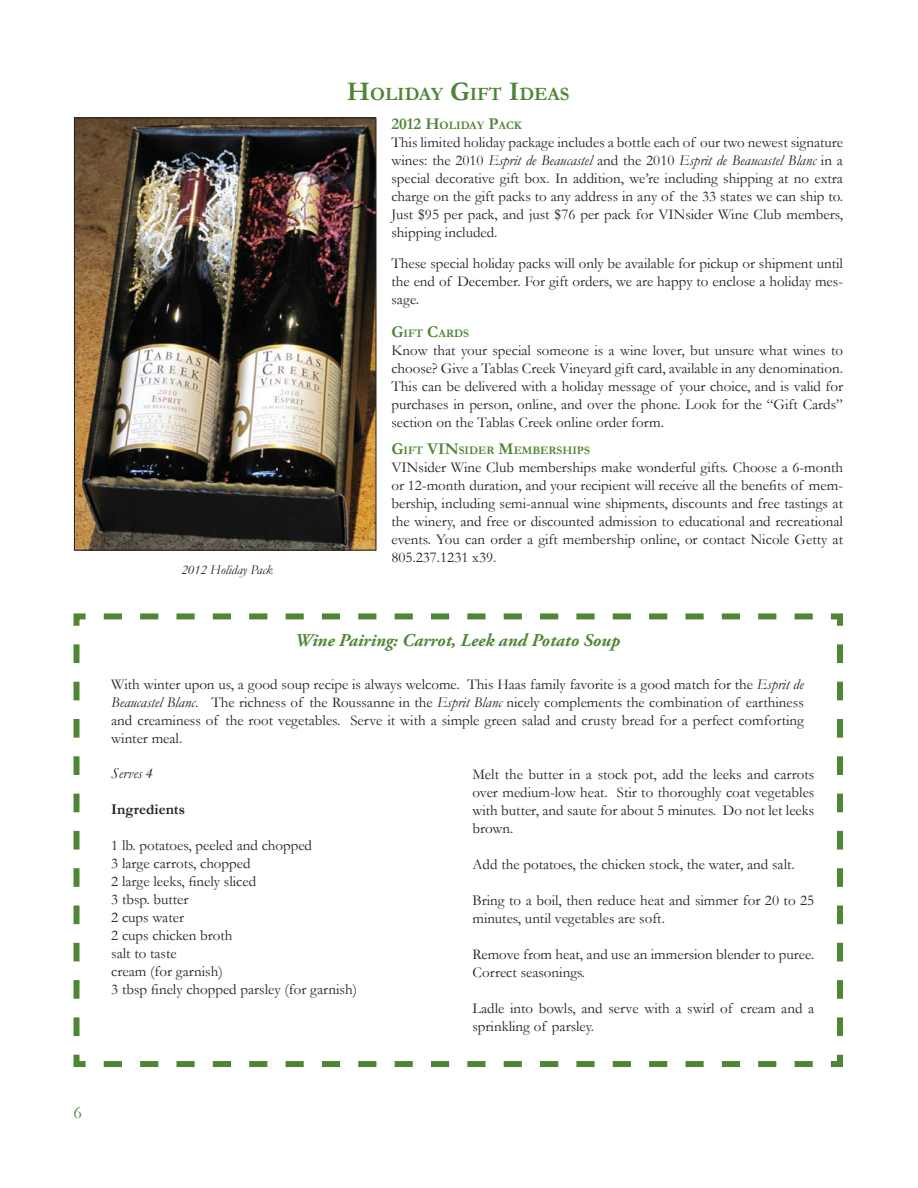
<style>
.page{position:relative;width:918px;height:1188px;background:#fff}
.page>*{position:absolute;margin:0;border:0;box-sizing:border-box;transform-origin:0 0}
.t1{font:700 18.9px "Garamond";color:#4f8636}
.t2{font:italic 700 18px "Adobe Garamond Pro";color:#4f8636}
.t3{font:18px "Garamond";color:#4f8636}
.t4{font:15px/18px "Garamond";color:#231f20;text-align:justify}
.t5{font:700 15px "Garamond";color:#231f20}
.t6{font:italic 15px "Garamond";color:#231f20}
.t7{font:italic 13.5px "Garamond";color:#231f20}
.t8{font:700 11.55px "Garamond";color:#4f8636}
.s1{font-size:27px}
.s2{font-size:16.5px}
.s3{font-style:italic}
</style>
<div class="page">
<svg style="left:73px;top:644px;width:13px;height:423px"></svg>
<svg style="left:104px;top:1054px;width:739px;height:13px"></svg>
<svg style="left:830px;top:613px;width:13px;height:423px"></svg>
<svg style="left:73px;top:613px;width:740px;height:13px"></svg>
<img style="left:76px;top:120px;width:298px;height:428px">
<div style="left:74px;top:118px;width:302px;height:432px;border:1px solid #231f20"></div>
<p class="t3" style="left:74px;top:1102px;width:10px">6</p>
<p class="t1" style="left:347px;top:84px;width:224px"><span class="s1">H</span>OLIDAY <span class="s1">G</span>IFT <span class="s1">I</span>DEAS</p>
<p class="t7" style="left:182px;top:563px;width:93px">2012 Holiday Pack</p>
<p class="t8" style="left:392px;top:119px;width:132px"><span class="s2">2012 H</span>OLIDAY <span class="s2">P</span>ACK</p>
<p class="t4" style="left:392px;top:133px;width:453px">This limited holiday package includes a bottle each of our two newest signature wines: the 2010 <span class="s3">Esprit de Beaucastel</span> and the 2010 <span class="s3">Esprit de Beaucastel Blanc</span> in a special decorative gift box. In addition, we’re including shipping at no extra charge on the gift packs to any address in any of the 33 states we can ship to.<br>Just $95 per pack, and just $76 per pack for VINsider Wine Club members, shipping included.</p>
<p class="t4" style="left:392px;top:255px;width:453px">These special holiday packs will only be available for pickup or shipment until the end of December. For gift orders, we are happy to enclose a holiday mes&shy;sage.</p>
<p class="t8" style="left:392px;top:327px;width:79px"><span class="s2">G</span>IFT <span class="s2">C</span>ARDS</p>
<p class="t4" style="left:392px;top:342px;width:453px">Know that your special someone is a wine lover, but unsure what wines to choose? Give a Tablas Creek Vineyard gift card, available in any denomination.<br>This can be delivered with a holiday message of your choice, and is valid for purchases in person, online, and over the phone. Look for the “Gift Cards” section on the Tablas Creek online order form.</p>
<p class="t8" style="left:392px;top:444px;width:200px"><span class="s2">G</span>IFT <span class="s2">VIN</span>SIDER <span class="s2">M</span>EMBERSHIPS</p>
<p class="t4" style="left:391px;top:459px;width:453px">VINsider Wine Club memberships make wonderful gifts. Choose a 6-month or 12-month duration, and your recipient will receive all the benefits of mem&shy;bership, including semi-annual wine shipments, discounts and free tastings at the winery, and free or discounted admission to educational and recreational events. You can order a gift membership online, or contact Nicole Getty at 805.237.1231 x39.</p>
<p class="t2" style="left:295px;top:633px;width:327px">Wine Pairing: Carrot, Leek and Potato Soup</p>
<p class="t4" style="left:111px;top:675px;width:694px">With winter upon us, a good soup recipe is always welcome. This Haas family favorite is a good match for the <span class="s3">Esprit de Beaucastel Blanc</span>. The richness of the Roussanne in the <span class="s3">Esprit Blanc</span> nicely complements the combination of earthiness and creaminess of the root vegetables. Serve it with a simple green salad and crusty bread for a perfect comforting winter meal.</p>
<p class="t6" style="left:111px;top:765px;width:43px">Serves 4</p>
<p class="t5" style="left:111px;top:801px;width:75px">Ingredients</p>
<p class="t4" style="left:111px;top:836px;width:247px;text-align:left">1 lb. potatoes, peeled and chopped<br>3 large carrots, chopped<br>2 large leeks, finely sliced<br>3 tbsp. butter<br>2 cups water<br>2 cups chicken broth<br>salt to taste<br>cream (for garnish)<br>3 tbsp finely chopped parsley (for garnish)</p>
<p class="t4" style="left:473px;top:766px;width:343px">Melt the butter in a stock pot, add the leeks and carrots over medium-low heat. Stir to thoroughly coat vegetables with butter, and saute for about 5 minutes. Do not let leeks brown.</p>
<p class="t4" style="left:473px;top:856px;width:324px">Add the potatoes, the chicken stock, the water, and salt.</p>
<p class="t4" style="left:473px;top:892px;width:343px">Bring to a boil, then reduce heat and simmer for 20 to 25 minutes, until vegetables are soft.</p>
<p class="t4" style="left:473px;top:946px;width:343px">Remove from heat, and use an immersion blender to puree.<br>Correct seasonings.</p>
<p class="t4" style="left:473px;top:1000px;width:343px">Ladle into bowls, and serve with a swirl of cream and a sprinkling of parsley.</p>
</div>
